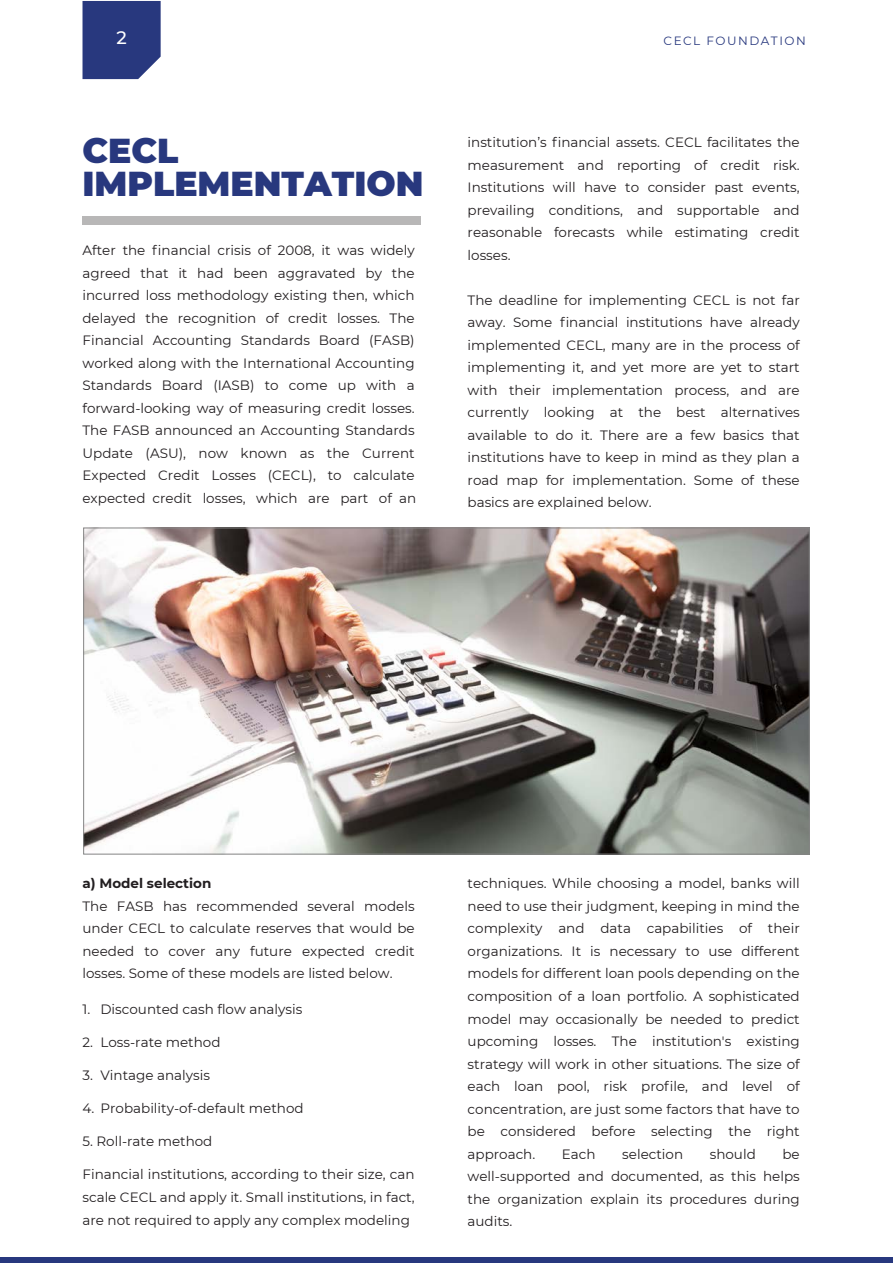
<style>
.page{position:relative;width:893px;height:1263px;background:#fff}
.page>*{position:absolute;margin:0;border:0;box-sizing:border-box;transform-origin:0 0}
.t1{font:900 34.5px/33px "Montserrat";color:#28387e}
.t2{font:500 18px "Montserrat";color:#fff}
.t3{font:13.5px/22.5px "Montserrat";color:#221e20;text-align:justify}
.t4{font:700 13.5px "Montserrat";color:#221e20}
.t5{font:12px "Montserrat";letter-spacing:.125em;color:#28387e}
</style>
<div class="page">
<div style="left:83px;top:1px;width:78px;height:78px;background:#28387e"></div>
<div style="left:0;top:1258px;width:893px;height:5px;background:#28387e"></div>
<div style="left:83px;top:216px;width:338px;height:8px;background:#b8b7b7"></div>
<img style="left:85px;top:530px;width:723px;height:322px">
<h2 class="t2" style="left:117px;top:25px;width:12px">2</h2>
<p class="t5" style="left:663px;top:32px;width:144px">CECL FOUNDATION</p>
<h1 class="t1" style="left:83px;top:132px;width:342px">CECL<br>IMPLEMENTATION</h1>
<p class="t3" style="left:83px;top:239px;width:335px">After the financial crisis of 2008, it was widely agreed that it had been aggravated by the incurred loss methodology existing then, which delayed the recognition of credit losses. The Financial Accounting Standards Board (FASB) worked along with the International Accounting Standards Board (IASB) to come up with a forward-looking way of measuring credit losses.<br>The FASB announced an Accounting Standards Update (ASU), now known as the Current Expected Credit Losses (CECL), to calculate expected credit losses, which are part of an</p>
<p class="t3" style="left:468px;top:131px;width:334px">institution’s financial assets. CECL facilitates the measurement and reporting of credit risk.<br>Institutions will have to consider past events, prevailing conditions, and supportable and reasonable forecasts while estimating credit losses.</p>
<p class="t3" style="left:468px;top:288px;width:334px">The deadline for implementing CECL is not far away. Some financial institutions have already implemented CECL, many are in the process of implementing it, and yet more are yet to start with their implementation process, and are currently looking at the best alternatives available to do it. There are a few basics that institutions have to keep in mind as they plan a road map for implementation. Some of these basics are explained below.</p>
<p class="t4" style="left:83px;top:874px;width:130px">a) Model selection</p>
<p class="t3" style="left:83px;top:894px;width:334px">The FASB has recommended several models under CECL to calculate reserves that would be needed to cover any future expected credit losses. Some of these models are listed below.</p>
<p class="t3" style="left:83px;top:998px;width:221px">1. Discounted cash flow analysis</p>
<p class="t3" style="left:83px;top:1031px;width:140px">2. Loss-rate method</p>
<p class="t3" style="left:83px;top:1064px;width:129px">3. Vintage analysis</p>
<p class="t3" style="left:83px;top:1097px;width:223px">4. Probability-of-default method</p>
<p class="t3" style="left:83px;top:1130px;width:131px">5. Roll-rate method</p>
<p class="t3" style="left:83px;top:1163px;width:334px">Financial institutions, according to their size, can scale CECL and apply it. Small institutions, in fact, are not required to apply any complex modeling</p>
<p class="t3" style="left:468px;top:872px;width:334px">techniques. While choosing a model, banks will need to use their judgment, keeping in mind the complexity and data capabilities of their organizations. It is necessary to use different models for different loan pools depending on the composition of a loan portfolio. A sophisticated model may occasionally be needed to predict upcoming losses. The institution's existing strategy will work in other situations. The size of each loan pool, risk profile, and level of concentration, are just some factors that have to be considered before selecting the right approach.</p>
<p class="t3" style="left:468px;top:1142px;width:334px;text-indent:315px">be well-supported and documented, as this helps the organization explain its procedures during audits.</p>
<p class="t3" style="left:562px;top:1142px;width:35px">Each</p>
<p class="t3" style="left:622px;top:1142px;width:62px">selection</p>
<p class="t3" style="left:710px;top:1142px;width:48px">should</p>
</div>
